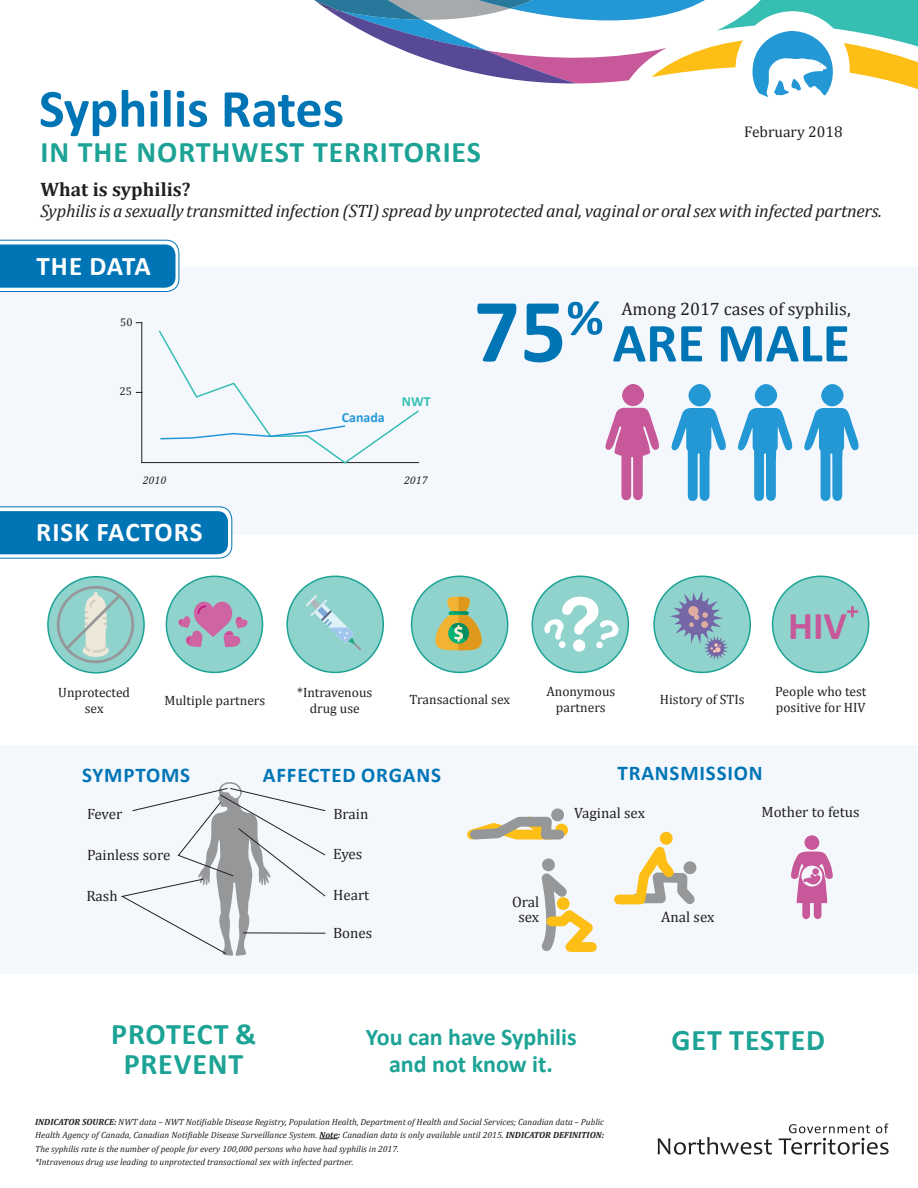
<style>
.page{position:relative;width:918px;height:1188px;background:#fff}
.page>*{position:absolute;margin:0;border:0;box-sizing:border-box;transform-origin:0 0}
.t1{font:700 91.5px "Calibri";color:#0075b6}
.t2{font:700 55.5px "Calibri";color:#0075b6}
.t3{font:700 54px "Calibri";color:#0075b6}
.t4{font:700 39.6px "Calibri";color:#c75899}
.t5{font:700 30px/30px "Calibri";letter-spacing:.03em;color:#1ca395;text-align:center}
.t6{font:700 27px "Calibri";letter-spacing:.035em;color:#fff}
.t7{font:700 24px/27px "Calibri";color:#1ca395;text-align:center}
.t8{font:700 21px "Calibri";letter-spacing:.04em;color:#0075b6}
.t9{font:700 19.5px "Cambria";color:#231f20}
.t10{font:italic 18px "Cambria";letter-spacing:-.01em;color:#231f20}
.t11{font:18px "Cambria";color:#231f20}
.t12{font:15.45px "Cambria";color:#231f20}
.t13{font:15px/15px "Cambria";color:#231f20;text-align:center}
.t14{font:700 13.95px "Calibri";color:#2398d5}
.t15{font:700 13.95px "Calibri";color:#36beb3}
.t16{font:13.5px/16.2px "Cambria";color:#231f20;text-align:center}
.t17{font:italic 11.1px "Cambria";color:#231f20}
.t18{font:11.1px "Cambria";color:#231f20}
.t19{font:italic 9px/13.5px "Cambria";color:#231f20;text-align:justify}
.s1{font-weight:700}
</style>
<div class="page">
<div style="left:0;top:745px;width:918px;height:229px;background:#f4f8fc"></div>
<div style="left:0;top:267px;width:918px;height:267px;background:#f4f8fc"></div>
<svg style="left:319px;top:1138px;width:19px;height:1px"></svg>
<svg style="left:0;top:240px;width:179px;height:52px;background:#278ac1"></svg>
<svg style="left:658px;top:1137px;width:114px;height:18px"></svg>
<svg style="left:779px;top:1123px;width:110px;height:32px"></svg>
<svg style="left:314px;top:0;width:604px;height:97px"></svg>
<hr style="left:141px;top:462px;width:278px;height:1px;background:#231f20">
<hr style="left:141px;top:322px;width:1px;height:141px;background:#231f20">
<svg style="left:0;top:506px;width:232px;height:53px;background:#298bc1"></svg>
<div style="left:412px;top:576px;width:96px;height:96px;background:#90d3cd;border-radius:50%"></div>
<div style="left:411px;top:576px;width:97px;height:97px;border:2px solid #1ca395;border-radius:50%"></div>
<div style="left:166px;top:576px;width:97px;height:96px;background:#90d3cd;border-radius:50%"></div>
<div style="left:166px;top:576px;width:97px;height:97px;border:2px solid #1ca395;border-radius:50%"></div>
<div style="left:287px;top:576px;width:96px;height:96px;background:#90d3cd;border-radius:50%"></div>
<div style="left:286px;top:576px;width:98px;height:97px;border:2px solid #1ca395;border-radius:50%"></div>
<svg style="left:48px;top:577px;width:96px;height:96px;background:#8acdc7"></svg>
<div style="left:47px;top:576px;width:98px;height:98px;border:2px solid #1ca395;border-radius:50%"></div>
<div style="left:654px;top:576px;width:96px;height:96px;background:#90d3cd;border-radius:50%"></div>
<div style="left:653px;top:576px;width:98px;height:97px;border:2px solid #1ca395;border-radius:50%"></div>
<div style="left:532px;top:576px;width:96px;height:96px;background:#90d3cd;border-radius:50%"></div>
<div style="left:532px;top:576px;width:97px;height:97px;border:2px solid #1ca395;border-radius:50%"></div>
<div style="left:773px;top:576px;width:96px;height:96px;background:#90d3cd;border-radius:50%"></div>
<div style="left:772px;top:576px;width:97px;height:97px;border:2px solid #1ca395;border-radius:50%"></div>
<svg style="left:544px;top:597px;width:76px;height:55px"></svg>
<svg style="left:178px;top:602px;width:70px;height:45px"></svg>
<svg style="left:435px;top:597px;width:47px;height:53px"></svg>
<svg style="left:669px;top:591px;width:59px;height:69px"></svg>
<div style="left:57px;top:586px;width:77px;height:77px;border:3px solid #959799;border-radius:50%"></div>
<svg style="left:63px;top:592px;width:61px;height:65px;background:#abd2ca"></svg>
<svg style="left:157px;top:330px;width:263px;height:134px"></svg>
<svg style="left:306px;top:595px;width:55px;height:55px"></svg>
<svg style="left:846px;top:606px;width:13px;height:12px"></svg>
<div style="left:622px;top:384px;width:22px;height:22px;background:#c75899;border-radius:50%"></div>
<svg style="left:605px;top:408px;width:54px;height:92px"></svg>
<div style="left:688px;top:384px;width:23px;height:22px;background:#2398d5;border-radius:50%"></div>
<svg style="left:671px;top:408px;width:55px;height:93px"></svg>
<div style="left:755px;top:384px;width:22px;height:22px;background:#2398d5;border-radius:50%"></div>
<svg style="left:737px;top:408px;width:56px;height:93px"></svg>
<div style="left:821px;top:384px;width:23px;height:22px;background:#2398d5;border-radius:50%"></div>
<svg style="left:804px;top:408px;width:55px;height:93px"></svg>
<svg style="left:791px;top:835px;width:42px;height:84px"></svg>
<div style="left:542px;top:858px;width:13px;height:13px;background:#959799;border-radius:50%"></div>
<svg style="left:541px;top:878px;width:56px;height:74px"></svg>
<svg style="left:467px;top:808px;width:101px;height:32px"></svg>
<svg style="left:614px;top:831px;width:83px;height:74px"></svg>
<svg style="left:121px;top:782px;width:205px;height:174px"></svg>
<p class="t3" style="left:39px;top:74px;width:307px">Syphilis Rates</p>
<p class="t5" style="left:40px;top:137px;width:442px">IN THE NORTHWEST TERRITORIES</p>
<p class="t12" style="left:744px;top:122px;width:100px">February 2018</p>
<p class="t9" style="left:40px;top:176px;width:152px">What is syphilis?</p>
<p class="t10" style="left:40px;top:198px;width:843px">Syphilis is a sexually transmitted infection (STI) spread by unprotected anal, vaginal or oral sex with infected partners.</p>
<p class="t6" style="left:37px;top:249px;width:116px">THE DATA</p>
<p class="t18" style="left:120px;top:316px;width:14px">50</p>
<p class="t18" style="left:120px;top:385px;width:14px">25</p>
<p class="t14" style="left:342px;top:408px;width:45px">Canada</p>
<p class="t15" style="left:402px;top:392px;width:30px">NWT</p>
<p class="t17" style="left:143px;top:473px;width:25px">2010</p>
<p class="t17" style="left:404px;top:473px;width:25px">2017</p>
<p class="t6" style="left:36px;top:515px;width:168px">RISK FACTORS</p>
<p class="t1" style="left:474px;top:273px;width:131px">75<sup>%</sup></p>
<p class="t11" style="left:621px;top:298px;width:231px">Among 2017 cases of syphilis,</p>
<p class="t2" style="left:613px;top:308px;width:239px">ARE MALE</p>
<p class="t4" style="left:788px;top:600px;width:60px">HIV</p>
<p class="t16" style="left:58px;top:684px;width:73px">Unprotected</p>
<p class="t16" style="left:85px;top:700px;width:20px">sex</p>
<p class="t16" style="left:546px;top:683px;width:70px">Anonymous</p>
<p class="t16" style="left:556px;top:699px;width:51px">partners</p>
<p class="t16" style="left:297px;top:685px;width:77px">*Intravenous drug use</p>
<p class="t16" style="left:164px;top:693px;width:102px">Multiple partners</p>
<p class="t16" style="left:410px;top:691px;width:102px">Transactional sex</p>
<p class="t16" style="left:660px;top:691px;width:86px">History of STIs</p>
<p class="t16" style="left:775px;top:683px;width:93px;text-align:left">People who test positive for HIV</p>
<p class="t8" style="left:82px;top:761px;width:109px">SYMPTOMS</p>
<p class="t8" style="left:263px;top:761px;width:180px">AFFECTED ORGANS</p>
<p class="t8" style="left:618px;top:759px;width:147px">TRANSMISSION</p>
<p class="t13" style="left:333px;top:807px;width:36px">Brain</p>
<p class="t13" style="left:333px;top:846px;width:31px">Eyes</p>
<p class="t13" style="left:333px;top:887px;width:38px">Heart</p>
<p class="t13" style="left:333px;top:925px;width:41px">Bones</p>
<p class="t13" style="left:761px;top:805px;width:100px">Mother to fetus</p>
<p class="t13" style="left:574px;top:805px;width:72px">Vaginal sex</p>
<p class="t13" style="left:87px;top:807px;width:37px">Fever</p>
<p class="t13" style="left:87px;top:847px;width:85px">Painless sore</p>
<p class="t13" style="left:86px;top:888px;width:33px">Rash</p>
<p class="t13" style="left:512px;top:895px;width:29px">Oral sex</p>
<p class="t13" style="left:661px;top:910px;width:55px">Anal sex</p>
<p class="t5" style="left:111px;top:1019px;width:147px">PROTECT &amp;<br>PREVENT</p>
<p class="t7" style="left:366px;top:1023px;width:212px">You can have Syphilis and not know it.</p>
<p class="t5" style="left:672px;top:1025px;width:155px">GET TESTED</p>
<p class="t19" style="left:35px;top:1115px;width:570px"><span class="s1">INDICATOR SOURCE:</span> NWT data – NWT Notifiable Disease Registry, Population Health, Department of Health and Social Services; Canadian data – Public Health Agency of Canada, Canadian Notifiable Disease Surveillance System. <span class="s1">Note:</span> Canadian data is only available until 2015. <span class="s1">INDICATOR DEFINITION:<br></span>The syphilis rate is the number of people for every 100,000 persons who have had syphilis in 2017.</p>
<p class="t19" style="left:35px;top:1155px;width:320px">*Intravenous drug use leading to unprotected transactional sex with infected partner.</p>
</div>
